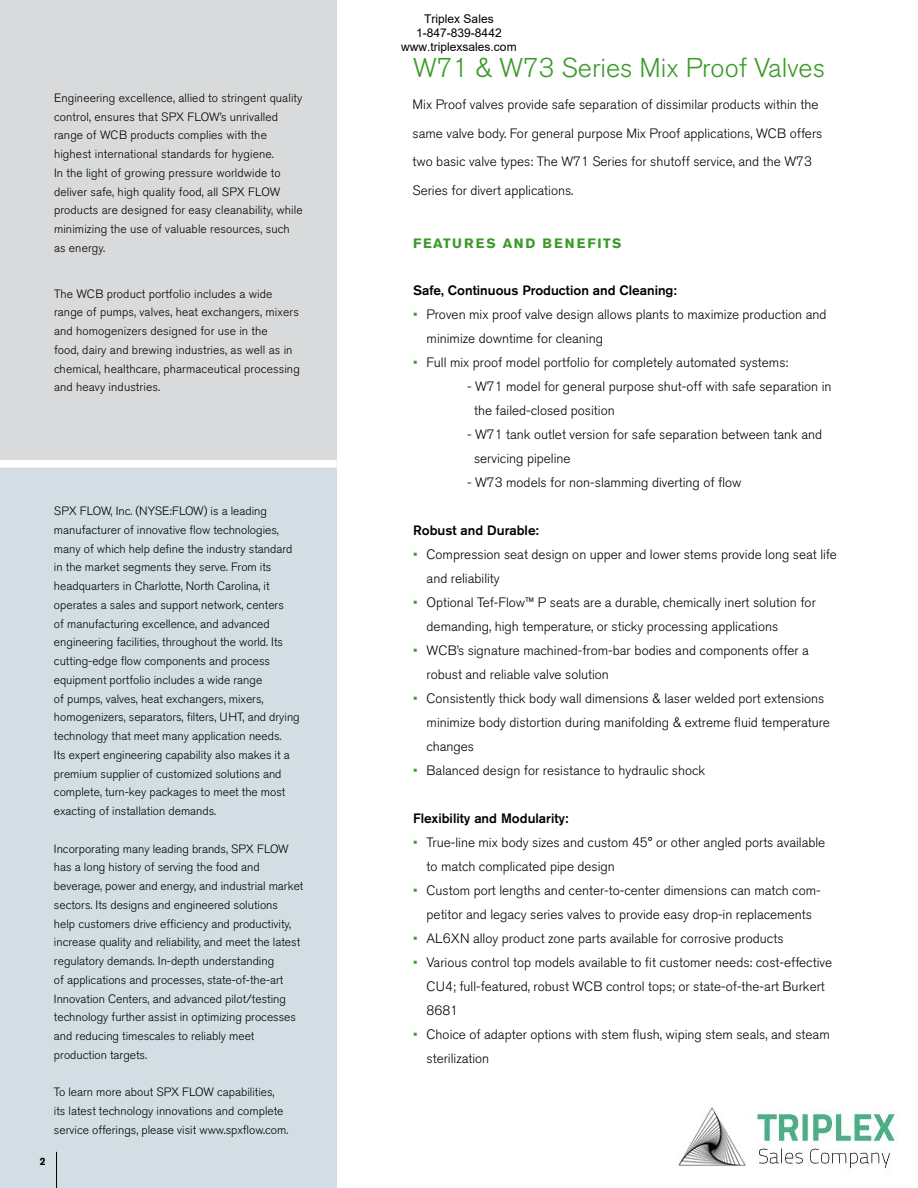
<style>
.page{position:relative;width:918px;height:1188px;background:#fff}
.page>*{position:absolute;margin:0;border:0;box-sizing:border-box;transform-origin:0 0}
.Body_Copy_Headline{font:300 27px "Akzidenz Grotesk BE";color:#3b9b29}
.Boxed_Body_Copy{font:300 13.5px/24px "Akzidenz Grotesk BE";color:#000}
.Text{font:300 13.5px/24px "Akzidenz Grotesk BE";color:#000}
.Body_Copy_Headline-2{font:500 13.5px "Akzidenz Grotesk BE";color:#000}
.Body_Copy_Headline-3{font:700 13.5px "Akzidenz Grotesk BE";letter-spacing:.13em;color:#3b9b29}
.Boxed_Body_Copy-2{font:300 12px/18.8px "Akzidenz Grotesk BE";color:#000}
.t1{font:12px/14.4px "Arial";color:#000;text-align:center}
.t2{font:700 10.5px "Akzidenz Grotesk BE";color:#000}
.s1{color:#3b9b29}
</style>
<div class="page">
<div style="left:0;top:464px;width:337px;height:724px;background:#d3dee4"></div>
<div style="left:0;top:0;width:337px;height:464px;background:#d9dadb"></div>
<div style="left:0;top:460px;width:337px;height:8px;background:#fff"></div>
<hr style="left:56px;top:1152px;width:1px;height:36px;background:#000">
<img style="left:678px;top:1103px;width:220px;height:70px">
<p class="Boxed_Body_Copy-2" style="left:54px;top:89px;width:250px">Engineering excellence, allied to stringent quality control, ensures that SPX FLOW’s unrivalled range of WCB products complies with the highest international standards for hygiene.<br>In the light of growing pressure worldwide to deliver safe, high quality food, all SPX FLOW products are designed for easy cleanability, while minimizing the use of valuable resources, such as energy.</p>
<p class="Boxed_Body_Copy-2" style="left:54px;top:284px;width:247px">The WCB product portfolio includes a wide range of pumps, valves, heat exchangers, mixers and homogenizers designed for use in the<br>food, dairy and brewing industries, as well as in chemical, healthcare, pharmaceutical processing and heavy industries.</p>
<p class="t2" style="left:40px;top:1155px;width:7px">2</p>
<p class="Boxed_Body_Copy-2" style="left:54px;top:502px;width:247px">SPX FLOW, Inc. (NYSE:FLOW) is a leading manufacturer of innovative flow technologies, many of which help define the industry standard in the market segments they serve. From its headquarters in Charlotte, North Carolina, it operates a sales and support network, centers<br>of manufacturing excellence, and advanced engineering facilities, throughout the world. Its cutting-edge flow components and process equipment portfolio includes a wide range<br>of pumps, valves, heat exchangers, mixers, homogenizers, separators, filters, UHT, and drying technology that meet many application needs.<br>Its expert engineering capability also makes it a premium supplier of customized solutions and complete, turn-key packages to meet the most exacting of installation demands.</p>
<p class="Boxed_Body_Copy-2" style="left:54px;top:839px;width:251px">Incorporating many leading brands, SPX FLOW has a long history of serving the food and beverage, power and energy, and industrial market sectors. Its designs and engineered solutions<br>help customers drive efficiency and productivity, increase quality and reliability, and meet the latest regulatory demands. In-depth understanding<br>of applications and processes, state-of-the-art Innovation Centers, and advanced pilot/testing technology further assist in optimizing processes and reducing timescales to reliably meet production targets.</p>
<p class="Boxed_Body_Copy-2" style="left:54px;top:1083px;width:236px">To learn more about SPX FLOW capabilities, its latest technology innovations and complete service offerings, please visit www.spxflow.com.</p>
<p class="t1" style="left:401px;top:11px;width:117px">Triplex Sales<br>1-847-839-8442 www.triplexsales.com</p>
<p class="Body_Copy_Headline" style="left:413px;top:52px;width:413px">W71 &amp; W73 Series Mix Proof Valves</p>
<p class="Boxed_Body_Copy" style="left:413px;top:91px;width:411px;line-height:28.5px">Mix Proof valves provide safe separation of dissimilar products within the same valve body. For general purpose Mix Proof applications, WCB offers two basic valve types: The W71 Series for shutoff service, and the W73<br>Series for divert applications.</p>
<p class="Body_Copy_Headline-3" style="left:413px;top:235px;width:210px">FEATURES AND BENEFITS</p>
<p class="Body_Copy_Headline-2" style="left:413px;top:282px;width:265px">Safe, Continuous Production and Cleaning:</p>
<p class="Boxed_Body_Copy" style="left:427px;top:303px;width:401px;text-indent:-14px"><span class="s1">•</span> Proven mix proof valve design allows plants to maximize production and minimize downtime for cleaning</p>
<p class="Boxed_Body_Copy" style="left:413px;top:351px;width:377px"><span class="s1">•</span> Full mix proof model portfolio for completely automated systems:</p>
<p class="Text" style="left:467px;top:375px;width:366px">- W71 model for general purpose shut-off with safe separation in</p>
<p class="Text" style="left:474px;top:399px;width:142px">the failed-closed position</p>
<p class="Text" style="left:474px;top:423px;width:350px;text-indent:-7px">- W71 tank outlet version for safe separation between tank and servicing pipeline</p>
<p class="Text" style="left:467px;top:471px;width:276px">- W73 models for non-slamming diverting of flow</p>
<p class="Body_Copy_Headline-2" style="left:413px;top:522px;width:127px">Robust and Durable:</p>
<p class="Boxed_Body_Copy" style="left:427px;top:543px;width:412px;text-indent:-14px"><span class="s1">•</span> Compression seat design on upper and lower stems provide long seat life and reliability</p>
<p class="Boxed_Body_Copy" style="left:427px;top:591px;width:391px;text-indent:-14px"><span class="s1">•</span> Optional Tef-Flow™ P seats are a durable, chemically inert solution for demanding, high temperature, or sticky processing applications</p>
<p class="Boxed_Body_Copy" style="left:427px;top:639px;width:384px;text-indent:-14px"><span class="s1">•</span> WCB’s signature machined-from-bar bodies and components offer a robust and reliable valve solution</p>
<p class="Boxed_Body_Copy" style="left:427px;top:687px;width:405px;text-indent:-14px"><span class="s1">•</span> Consistently thick body wall dimensions &amp; laser welded port extensions minimize body distortion during manifolding &amp; extreme fluid temperature changes</p>
<p class="Boxed_Body_Copy" style="left:413px;top:759px;width:294px"><span class="s1">•</span> Balanced design for resistance to hydraulic shock</p>
<p class="Body_Copy_Headline-2" style="left:413px;top:810px;width:157px">Flexibility and Modularity:</p>
<p class="Boxed_Body_Copy" style="left:427px;top:831px;width:400px;text-indent:-14px"><span class="s1">•</span> True-line mix body sizes and custom 45° or other angled ports available to match complicated pipe design</p>
<p class="Boxed_Body_Copy" style="left:413px;top:879px;width:409px;text-align:center"><span class="s1">•</span> Custom port lengths and center-to-center dimensions can match com&shy;petitor and legacy series valves to provide easy drop-in replacements</p>
<p class="Boxed_Body_Copy" style="left:413px;top:927px;width:372px"><span class="s1">•</span> AL6XN alloy product zone parts available for corrosive products</p>
<p class="Boxed_Body_Copy" style="left:427px;top:951px;width:407px;text-indent:-14px"><span class="s1">•</span> Various control top models available to fit customer needs: cost-effective<br>CU4; full-featured, robust WCB control tops; or state-of-the-art Burkert<br>8681</p>
<p class="Boxed_Body_Copy" style="left:427px;top:1023px;width:405px;text-indent:-14px"><span class="s1">•</span> Choice of adapter options with stem flush, wiping stem seals, and steam sterilization</p>
</div>
